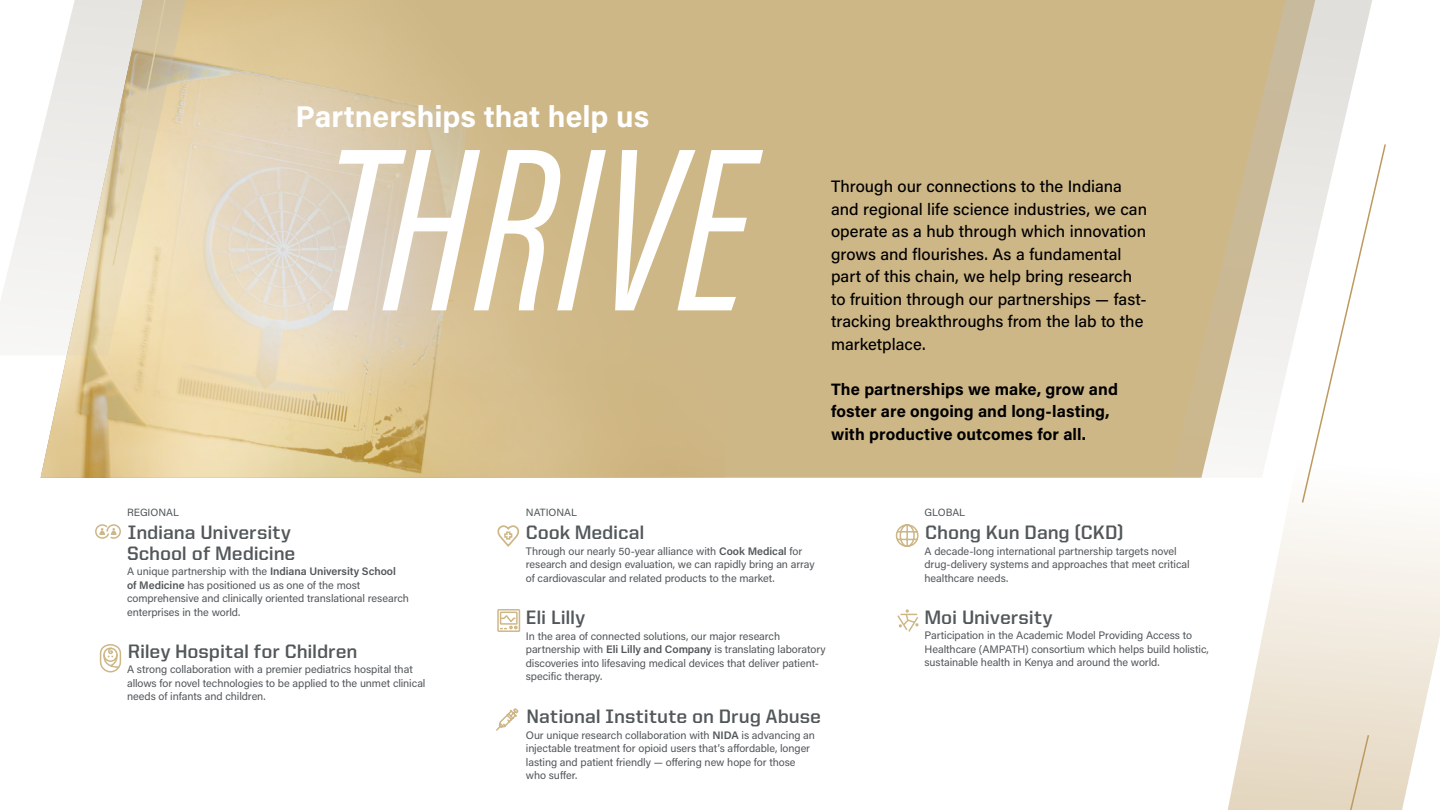
<style>
.page{position:relative;width:1440px;height:810px;background:#fff}
.page>*{position:absolute;margin:0;border:0;box-sizing:border-box;transform-origin:0 0}
.t1{font:italic 240px "Acumin Pro Extra Cond";letter-spacing:.005em;color:#fff}
.t2{font:700 30px "Acumin Pro";color:#fff}
.t3{font:700 19.5px/21px "United Sans Reg";letter-spacing:-.005em;color:#52575a}
.t4{font:500 16.5px/22.5px "Acumin Pro";color:#000}
.t5{font:700 16.5px/22.5px "Acumin Pro";letter-spacing:.005em;color:#000}
.t6{font:10.88px/13.5px "Acumin Pro";letter-spacing:-.005em;color:#52575a}
.t7{font:10.5px "Acumin Pro";letter-spacing:-.005em;color:#52575a}
.s1{font-weight:600}
</style>
<div class="page">
<div style="left:725px;top:0;width:446px;height:478px;background:#ceb787"></div>
<img style="left:41px;top:0;width:684px;height:478px">
<svg style="left:1227px;top:478px;width:213px;height:332px"></svg>
<svg style="left:0;top:0;width:204px;height:356px"></svg>
<svg style="left:1171px;top:0;width:205px;height:478px"></svg>
<svg style="left:1344px;top:733px;width:26px;height:77px;background:#e4d7c1"></svg>
<svg style="left:95px;top:524px;width:26px;height:15px"></svg>
<svg style="left:895px;top:524px;width:24px;height:23px"></svg>
<svg style="left:496px;top:708px;width:23px;height:23px"></svg>
<svg style="left:497px;top:525px;width:23px;height:22px"></svg>
<div style="left:500px;top:612px;width:18px;height:13px;border:2px solid #ceb787"></div>
<div style="left:497px;top:609px;width:23px;height:23px;border:2px solid #ceb787"></div>
<svg style="left:499px;top:614px;width:19px;height:15px"></svg>
<svg style="left:99px;top:644px;width:23px;height:29px"></svg>
<svg style="left:897px;top:609px;width:22px;height:23px"></svg>
<h2 class="t2" style="left:296px;top:96px;width:355px">Partnerships that help us</h2>
<h1 class="t1" style="left:321px;top:85px;width:428px">THRIVE</h1>
<p class="t4" style="left:831px;top:174px;width:318px">Through our connections to the Indiana and regional life science industries, we can operate as a hub through which innovation grows and flourishes. As a fundamental part of this chain, we help bring research to fruition through our partnerships — fast&shy;tracking breakthroughs from the lab to the marketplace.</p>
<h3 class="t5" style="left:831px;top:377px;width:288px">The partnerships we make, grow and foster are ongoing and long-lasting, with productive outcomes for all.</h3>
<p class="t7" style="left:127px;top:505px;width:53px">REGIONAL</p>
<p class="t7" style="left:526px;top:505px;width:53px">NATIONAL</p>
<p class="t7" style="left:925px;top:505px;width:42px">GLOBAL</p>
<h3 class="t3" style="left:127px;top:522px;width:170px">Indiana University<br>School of Medicine</h3>
<p class="t6" style="left:127px;top:564px;width:283px">A unique partnership with the <span class="s1">Indiana University School<br>of Medicine</span> has positioned us as one of the most comprehensive and clinically oriented translational research enterprises in the world.</p>
<h3 class="t3" style="left:128px;top:640px;width:231px">Riley Hospital for Children</h3>
<p class="t6" style="left:127px;top:662px;width:300px">A strong collaboration with a premier pediatrics hospital that allows for novel technologies to be applied to the unmet clinical needs of infants and children.</p>
<h3 class="t3" style="left:526px;top:522px;width:120px">Cook Medical</h3>
<p class="t6" style="left:526px;top:544px;width:290px">Through our nearly 50-year alliance with <span class="s1">Cook Medical</span> for research and design evaluation, we can rapidly bring an array of cardiovascular and related products to the market.</p>
<h3 class="t3" style="left:526px;top:607px;width:61px">Eli Lilly</h3>
<p class="t6" style="left:526px;top:629px;width:301px">In the area of connected solutions, our major research partnership with <span class="s1">Eli Lilly and Company</span> is translating laboratory discoveries into lifesaving medical devices that deliver patient&shy;specific therapy.</p>
<h3 class="t3" style="left:527px;top:706px;width:296px">National Institute on Drug Abuse</h3>
<p class="t6" style="left:526px;top:728px;width:291px">Our unique research collaboration with <span class="s1">NIDA</span> is advancing an injectable treatment for opioid users that’s affordable, longer lasting and patient friendly — offering new hope for those who suffer.</p>
<h3 class="t3" style="left:925px;top:522px;width:200px">Chong Kun Dang (CKD)</h3>
<p class="t6" style="left:925px;top:544px;width:267px">A decade-long international partnership targets novel drug-delivery systems and approaches that meet critical healthcare needs.</p>
<h3 class="t3" style="left:925px;top:607px;width:129px">Moi University</h3>
<p class="t6" style="left:925px;top:629px;width:286px">Participation in the Academic Model Providing Access to<br>Healthcare (AMPATH) consortium which helps build holistic, sustainable health in Kenya and around the world.</p>
</div>
